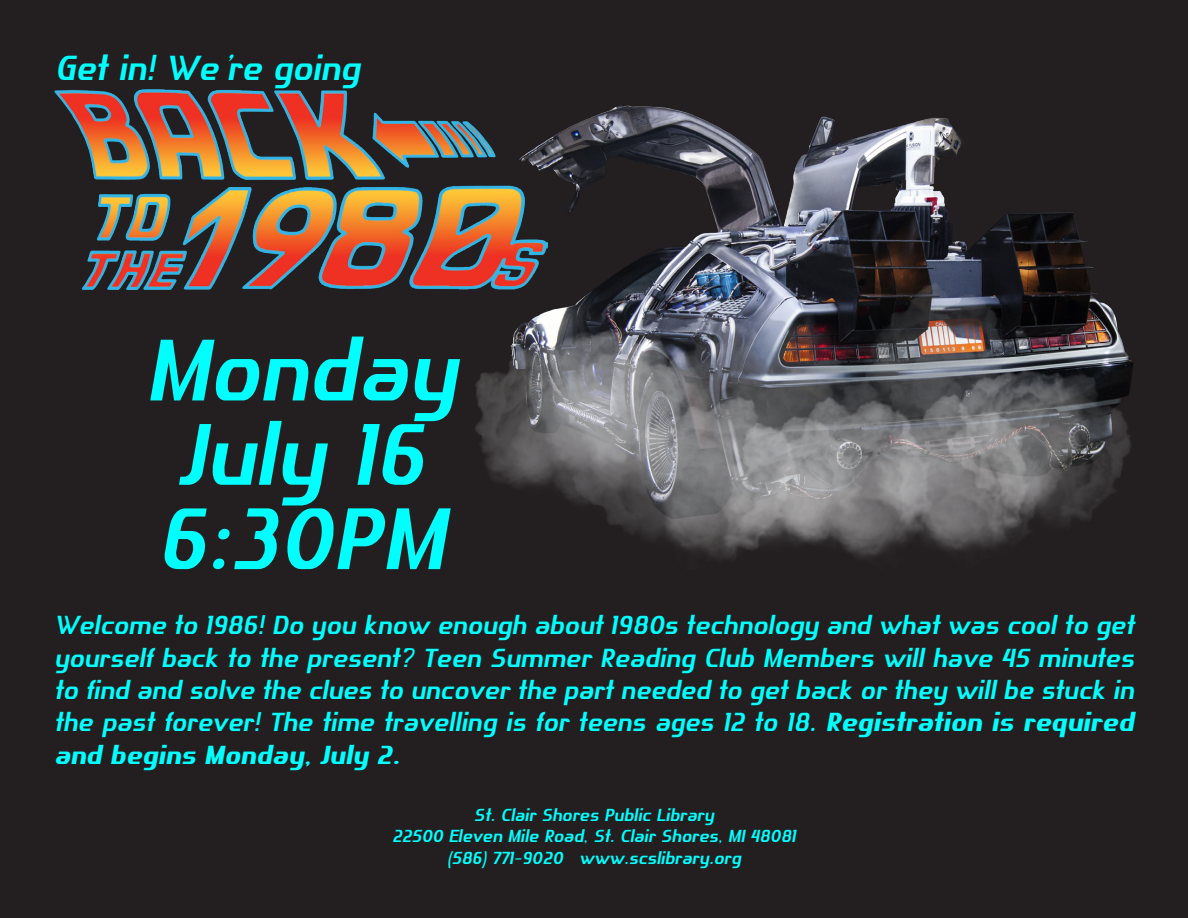
<style>
.page{position:relative;width:1188px;height:918px;background:#231f20}
.page>*{position:absolute;margin:0;border:0;box-sizing:border-box;transform-origin:0 0}
.t1{font:90px/84.3px "Mangia";color:#0ff}
.t2{font:36px "Mangia";color:#0ff}
.t3{font:27px/32.4px "Mangia";color:#0ff;text-align:justify}
.t4{font:18px/21.6px "Mangia";color:#0ff;text-align:center}
.s1{font-weight:700}
</style>
<div class="page">
<img style="left:547px;top:105px;width:547px;height:163px">
<img style="left:473px;top:268px;width:661px;height:290px">
<img style="left:54px;top:90px;width:493px;height:199px">
<h2 class="t2" style="left:55px;top:47px;width:307px">Get in! We’re going</h2>
<h1 class="t1" style="left:145px;top:328px;width:313px">Monday<br>July 16<br>6:30PM</h1>
<p class="t3" style="left:54px;top:609px;width:1082px">Welcome to 1986! Do you know enough about 1980s technology and what was cool to get yourself back to the present? Teen Summer Reading Club Members will have 45 minutes to find and solve the clues to uncover the part needed to get back or they will be stuck in the past forever! The time travelling is for teens ages 12 to 18. <span class="s1">Registration is required and begins Monday, July 2.</span></p>
<p class="t4" style="left:392px;top:804px;width:405px">St. Clair Shores Public Library<br>22500 Eleven Mile Road, St. Clair Shores, MI 48081 (586) 771-9020 www.scslibrary.org</p>
</div>
